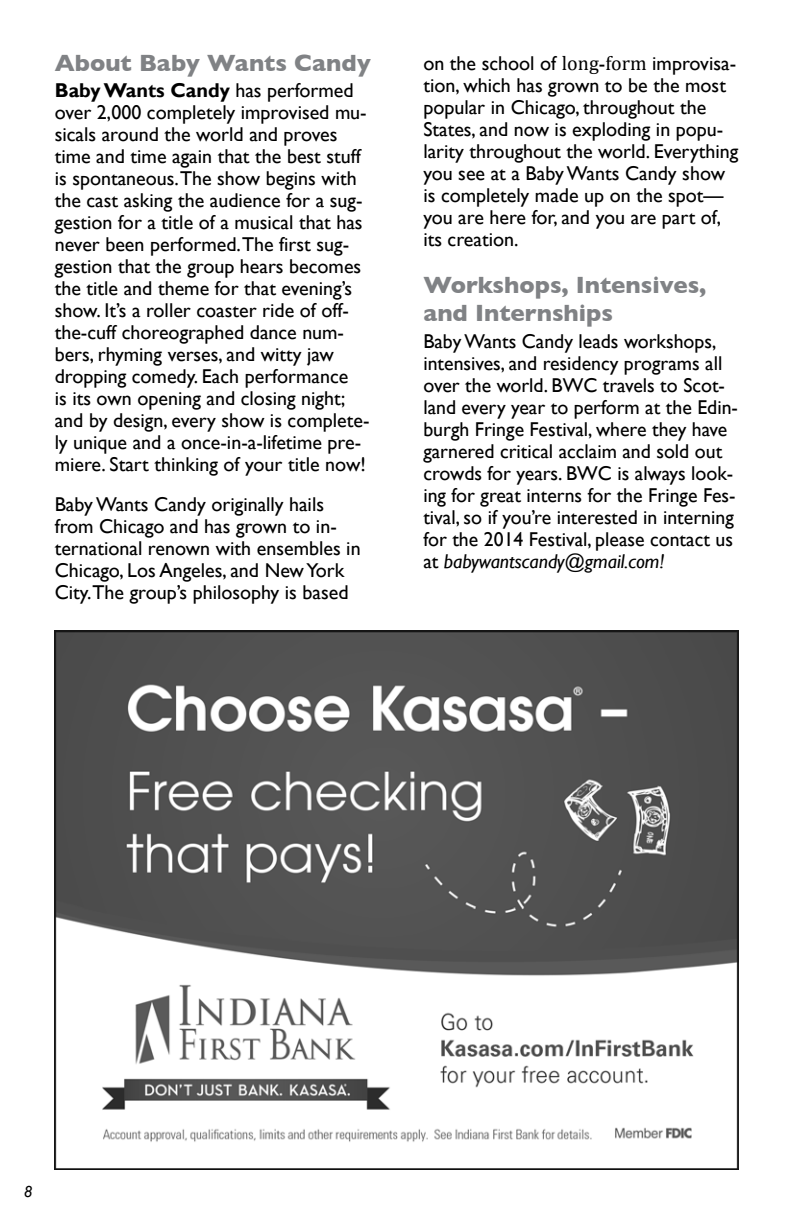
<style>
.page{position:relative;width:792px;height:1224px;background:#fff}
.page>*{position:absolute;margin:0;border:0;box-sizing:border-box;transform-origin:0 0}
.t1{font:700 24px/28.8px "Gill Sans";color:#808285}
.t2{font:20px/22px "Gill Sans";color:#000}
.t3{font:italic 16px "Gill Sans";color:#000}
.s1{font-weight:700}
.s2{font-family:"Cambria"}
.s3{font-style:italic}
</style>
<div class="page">
<img style="left:55px;top:630px;width:684px;height:540px">
<p class="t1" style="left:55px;top:48px;width:317px">About Baby Wants Candy</p>
<p class="t2" style="left:55px;top:80px;width:316px"><span class="s1">Baby Wants Candy</span> has performed over 2,000 completely improvised mu&shy;sicals around the world and proves time and time again that the best stuff is spontaneous.The show begins with the cast asking the audience for a sug&shy;gestion for a title of a musical that has never been performed.The first sug&shy;gestion that the group hears becomes the title and theme for that evening’s show. It’s a roller coaster ride of off&shy;the-cuff choreographed dance num&shy;bers, rhyming verses, and witty jaw dropping comedy. Each performance<br>is its own opening and closing night; and by design, every show is complete&shy;ly unique and a once-in-a-lifetime pre&shy;miere. Start thinking of your title now!</p>
<p class="t2" style="left:55px;top:494px;width:307px">Baby Wants Candy originally hails from Chicago and has grown to in&shy;ternational renown with ensembles in Chicago, Los Angeles, and New York City.The group’s philosophy is based</p>
<p class="t2" style="left:423px;top:52px;width:317px">on the school of <span class="s2">long</span>-<span class="s2">form</span> improvisa&shy;tion, which has grown to be the most popular in Chicago, throughout the States, and now is exploding in popu&shy;larity throughout the world. Everything you see at a Baby Wants Candy show is completely made up on the spot— you are here for, and you are part of, its creation.</p>
<p class="t1" style="left:423px;top:270px;width:284px">Workshops, Intensives, and Internships</p>
<p class="t2" style="left:423px;top:330px;width:316px">Baby Wants Candy leads workshops, intensives, and residency programs all over the world. BWC travels to Scot&shy;land every year to perform at the Edin&shy;burgh Fringe Festival, where they have garnered critical acclaim and sold out crowds for years. BWC is always look&shy;ing for great interns for the Fringe Fes&shy;tival, so if you’re interested in interning for the 2014 Festival, please contact us at <span class="s3">babywantscandy@gmail.com!</span></p>
<p class="t3" style="left:24px;top:1183px;width:10px">8</p>
</div>
